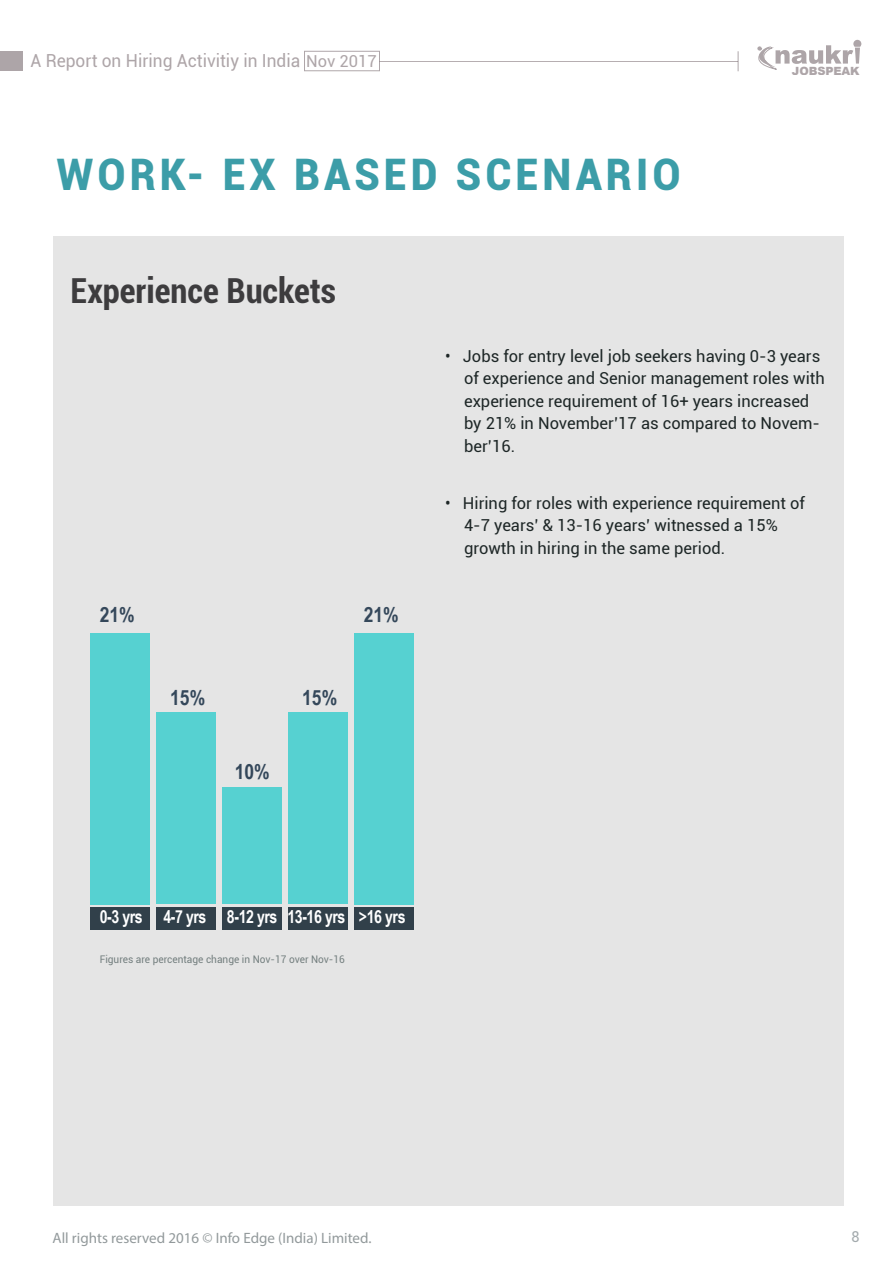
<style>
.page{position:relative;width:893px;height:1263px;background:#fff}
.page>*{position:absolute;margin:0;border:0;box-sizing:border-box;transform-origin:0 0}
.t1{font:900 43.5px "Roboto";letter-spacing:.1em;color:#3c9da8;scale:.94 1}
.t2{font:700 condensed 34.5px "Roboto";color:#3d3c3e}
.t3{font:700 21px "Arial Narrow";color:#34475a}
.t4{font:18px "Roboto";color:#5c4b51;scale:.96 1}
.t5{font:700 18px "Arial Narrow";letter-spacing:-.025em;color:#fff;scale:.96 1}
.t6{font:16.5px/22.5px "Roboto";color:#1d2626}
.t7{font:15px "Myriad Pro";color:#92999b}
.t8{font:15px "Roboto";color:#a3aaad;scale:.96 1}
.t9{font:900 11.4px "Arial";letter-spacing:-.01em;color:#5c4b51}
.t10{font:10.5px "Roboto";color:#747f7f;scale:.96 1}
.s1{font-size:16.5px}
</style>
<div class="page">
<div style="left:53px;top:236px;width:791px;height:969px;background:#e5e5e5"></div>
<hr style="left:379px;top:61px;width:359px;height:1px;background:#5c4b51">
<div style="left:0;top:51px;width:22px;height:20px;background:#ada5a8"></div>
<svg style="left:738px;top:51px;width:1px;height:20px"></svg>
<svg style="left:757px;top:40px;width:104px;height:30px"></svg>
<div style="left:91px;top:907px;width:59px;height:22px;background:#31404a"></div>
<div style="left:157px;top:907px;width:59px;height:22px;background:#31404a"></div>
<div style="left:223px;top:907px;width:59px;height:22px;background:#31404a"></div>
<div style="left:289px;top:907px;width:59px;height:22px;background:#31404a"></div>
<div style="left:355px;top:907px;width:59px;height:22px;background:#31404a"></div>
<div style="left:355px;top:633px;width:59px;height:271px;background:#56d1d1"></div>
<div style="left:157px;top:712px;width:59px;height:192px;background:#56d1d1"></div>
<div style="left:223px;top:787px;width:59px;height:117px;background:#56d1d1"></div>
<div style="left:91px;top:633px;width:59px;height:271px;background:#56d1d1"></div>
<div style="left:289px;top:712px;width:59px;height:192px;background:#56d1d1"></div>
<p class="t4" style="left:30px;top:48px;width:362px">A Report on Hiring Activitiy in India <span class="s1">Nov 2017</span></p>
<h1 class="t1" style="left:57px;top:144px;width:665px">WORK- EX BASED SCENARIO</h1>
<h2 class="t2" style="left:71px;top:267px;width:267px">Experience Buckets</h2>
<p class="t9" style="left:792px;top:62px;width:69px">JOBSPEAK</p>
<p class="t6" style="left:464px;top:344px;width:362px;text-indent:-19px">• Jobs for entry level job seekers having 0-3 years of experience and Senior management roles with experience requirement of 16+ years increased by 21% in November’17 as compared to Novem&shy;ber’16.</p>
<p class="t3" style="left:100px;top:599px;width:36px">21%</p>
<p class="t3" style="left:364px;top:599px;width:36px">21%</p>
<p class="t3" style="left:170px;top:682px;width:36px">15%</p>
<p class="t3" style="left:235px;top:756px;width:36px">10%</p>
<p class="t3" style="left:302px;top:682px;width:36px">15%</p>
<p class="t6" style="left:464px;top:491px;width:342px;text-indent:-19px">• Hiring for roles with experience requirement of<br>4-7 years’ &amp; 13-16 years’ witnessed a 15% growth in hiring in the same period.</p>
<p class="t5" style="left:100px;top:903px;width:320px">0-3 yrs 4-7 yrs 8-12 yrs 13-16 yrs &gt;16 yrs</p>
<p class="t10" style="left:100px;top:952px;width:257px">Figures are percentage change in Nov-17 over Nov-16</p>
<p class="t7" style="left:53px;top:1229px;width:321px">All rights reserved 2016 © Info Edge (India) Limited.</p>
<p class="t8" style="left:851px;top:1226px;width:10px">8</p>
</div>
